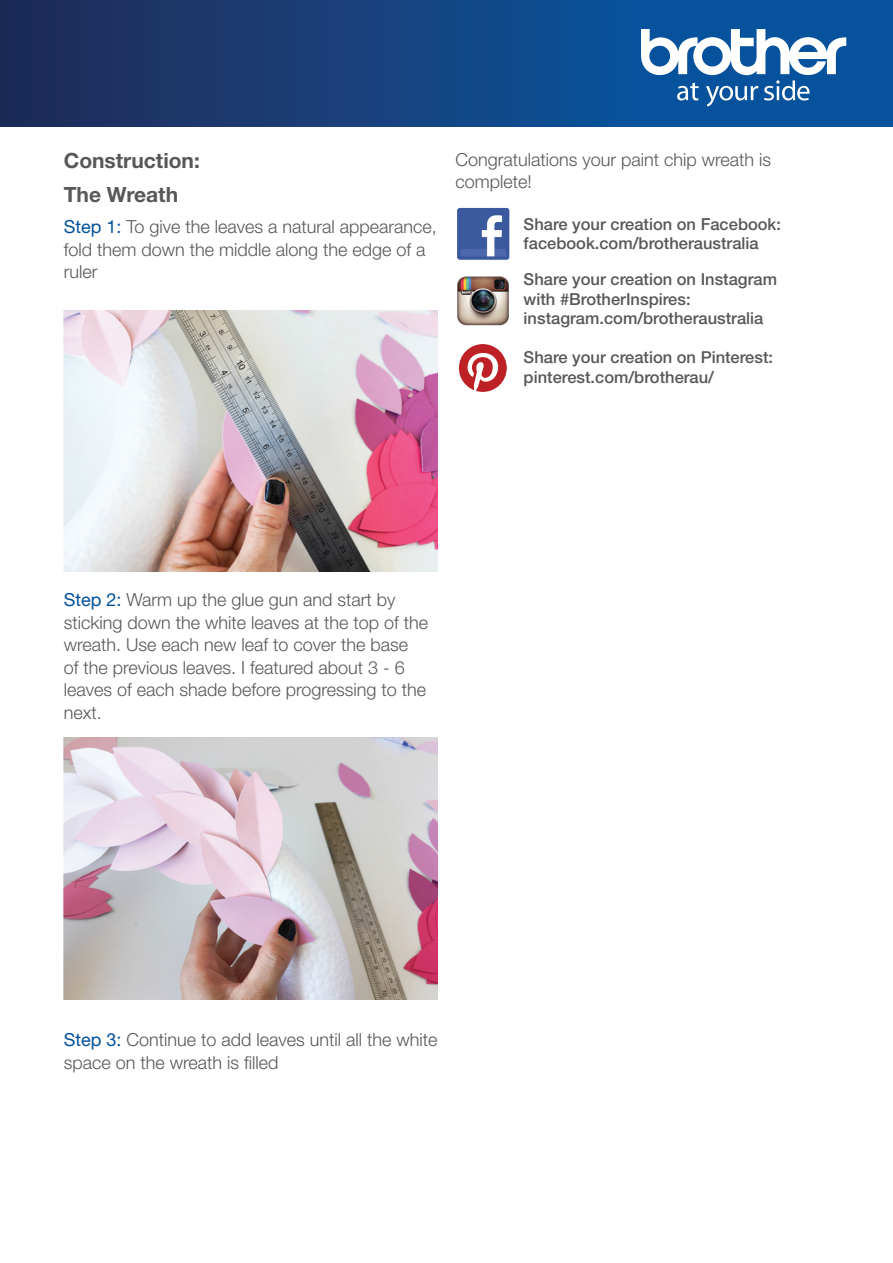
<style>
.page{position:relative;width:893px;height:1263px;background:#fff}
.page>*{position:absolute;margin:0;border:0;box-sizing:border-box;transform-origin:0 0}
.t1{font:700 21px/33.8px "Helvetica Neue LT Std";color:#57585a}
.t2{font:300 18px/22.5px "Helvetica Neue LT Std";color:#57585a}
.t3{font:500 16.5px/19.5px "Helvetica Neue LT Std";color:#57585a}
.s1{font-weight:400;color:#01519b}
</style>
<div class="page">
<div style="left:0;top:0;width:893px;height:126px;background:linear-gradient(to right,#212d5a,#035aaa)"></div>
<svg style="left:641px;top:29px;width:205px;height:78px"></svg>
<img style="left:64px;top:310px;width:373px;height:262px">
<img style="left:64px;top:738px;width:373px;height:261px">
<svg style="left:459px;top:344px;width:48px;height:48px"></svg>
<img style="left:457px;top:207px;width:53px;height:53px">
<img style="left:457px;top:276px;width:52px;height:50px">
<p class="t1" style="left:64px;top:144px;width:138px">Construction:<br>The Wreath</p>
<p class="t2" style="left:64px;top:215px;width:375px"><span class="s1">Step 1:</span> To give the leaves a natural appearance, fold them down the middle along the edge of a ruler</p>
<p class="t2" style="left:455px;top:148px;width:317px">Congratulations your paint chip wreath is complete!</p>
<p class="t3" style="left:524px;top:214px;width:259px">Share your creation on Facebook: facebook.com/brotheraustralia</p>
<p class="t3" style="left:524px;top:270px;width:255px">Share your creation on Instagram with #BrotherInspires: instagram.com/brotheraustralia</p>
<p class="t3" style="left:524px;top:348px;width:251px">Share your creation on Pinterest: pinterest.com/brotherau/</p>
<p class="t2" style="left:64px;top:588px;width:366px"><span class="s1">Step 2:</span> Warm up the glue gun and start by sticking down the white leaves at the top of the wreath. Use each new leaf to cover the base<br>of the previous leaves. I featured about 3 - 6 leaves of each shade before progressing to the next.</p>
<p class="t2" style="left:64px;top:1028px;width:375px"><span class="s1">Step 3:</span> Continue to add leaves until all the white space on the wreath is filled</p>
</div>
